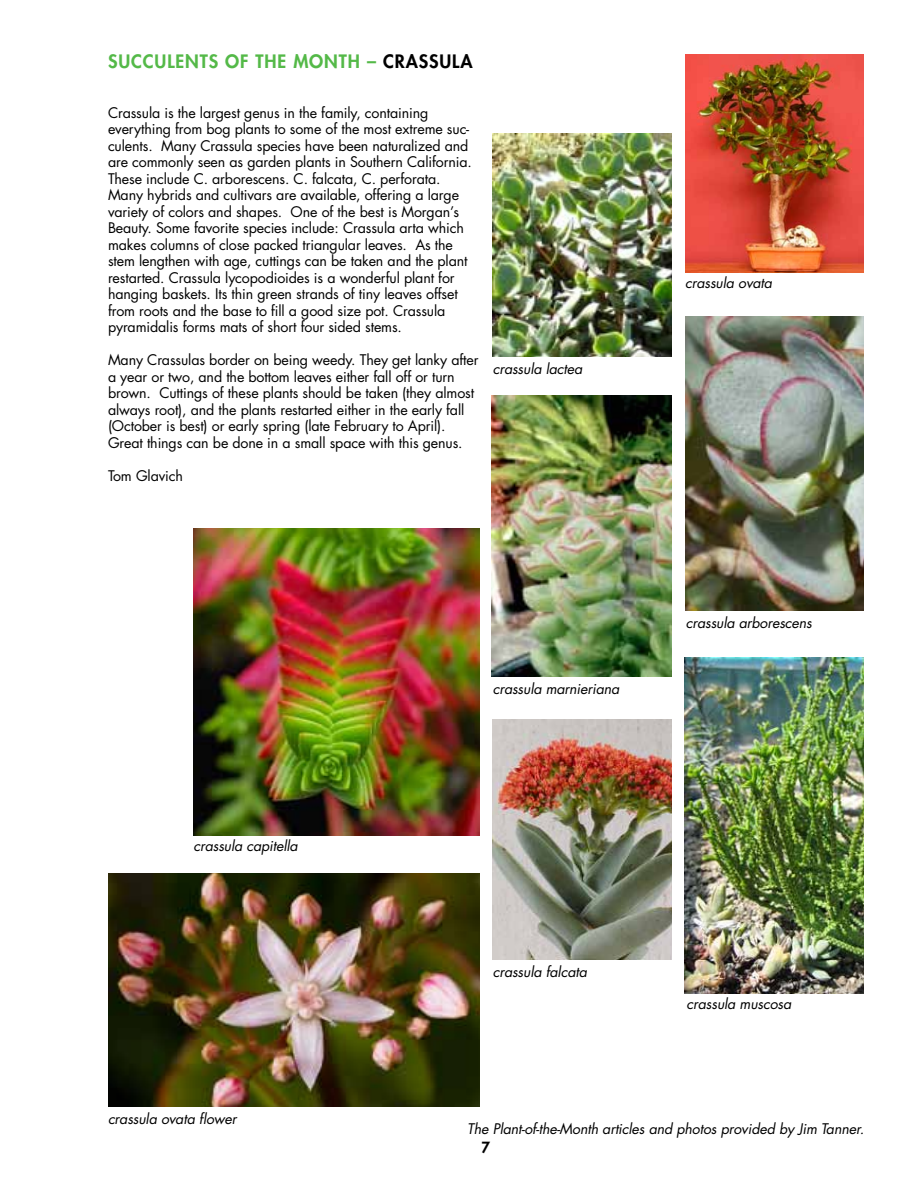
<style>
.page{position:relative;width:918px;height:1188px;background:#fff}
.page>*{position:absolute;margin:0;border:0;box-sizing:border-box;transform-origin:0 0}
.t1{font:800 18px "Futura";letter-spacing:.05em;color:#54b948}
.t2{font:800 15px "Futura";color:#000}
.t3{font:14.25px/16.5px "Futura";letter-spacing:-.01em;color:#000}
.t4{font:italic 14.25px "Futura";letter-spacing:-.01em;color:#000}
.s1{color:#000}
</style>
<div class="page">
<img style="left:685px;top:316px;width:179px;height:295px">
<img style="left:493px;top:720px;width:179px;height:239px">
<img style="left:493px;top:133px;width:179px;height:224px">
<img style="left:492px;top:395px;width:180px;height:282px">
<img style="left:684px;top:658px;width:180px;height:335px">
<img style="left:108px;top:873px;width:371px;height:234px">
<img style="left:685px;top:54px;width:179px;height:218px">
<img style="left:194px;top:528px;width:285px;height:307px">
<p class="t1" style="left:108px;top:50px;width:366px">SUCCULENTS OF THE MONTH – <span class="s1">CRASSULA</span></p>
<p class="t3" style="left:108px;top:104px;width:365px">Crassula is the largest genus in the family, containing everything from bog plants to some of the most extreme suc&shy;culents. Many Crassula species have been naturalized and are commonly seen as garden plants in Southern California.<br>These include C. arborescens. C. falcata, C. perforata.<br>Many hybrids and cultivars are available, offering a large variety of colors and shapes. One of the best is Morgan’s Beauty. Some favorite species include: Crassula arta which makes columns of close packed triangular leaves. As the stem lengthen with age, cuttings can be taken and the plant restarted. Crassula lycopodioides is a wonderful plant for hanging baskets. Its thin green strands of tiny leaves offset from roots and the base to fill a good size pot. Crassula pyramidalis forms mats of short four sided stems.</p>
<p class="t3" style="left:108px;top:352px;width:372px">Many Crassulas border on being weedy. They get lanky after a year or two, and the bottom leaves either fall off or turn brown. Cuttings of these plants should be taken (they almost always root), and the plants restarted either in the early fall (October is best) or early spring (late February to April).<br>Great things can be done in a small space with this genus.</p>
<p class="t3" style="left:108px;top:467px;width:76px">Tom Glavich</p>
<p class="t4" style="left:493px;top:359px;width:91px">crassula lactea</p>
<p class="t4" style="left:194px;top:836px;width:106px">crassula capitella</p>
<p class="t4" style="left:493px;top:679px;width:128px">crassula marnieriana</p>
<p class="t4" style="left:493px;top:962px;width:96px">crassula falcata</p>
<p class="t4" style="left:685px;top:273px;width:88px">crassula ovata</p>
<p class="t4" style="left:686px;top:612px;width:128px">crassula arborescens</p>
<p class="t4" style="left:687px;top:994px;width:106px">crassula muscosa</p>
<p class="t4" style="left:108px;top:1109px;width:130px">crassula ovata flower</p>
<p class="t4" style="left:467px;top:1119px;width:399px">The Plant-of-the-Month articles and photos provided by Jim Tanner.</p>
<p class="t2" style="left:482px;top:1137px;width:10px">7</p>
</div>
